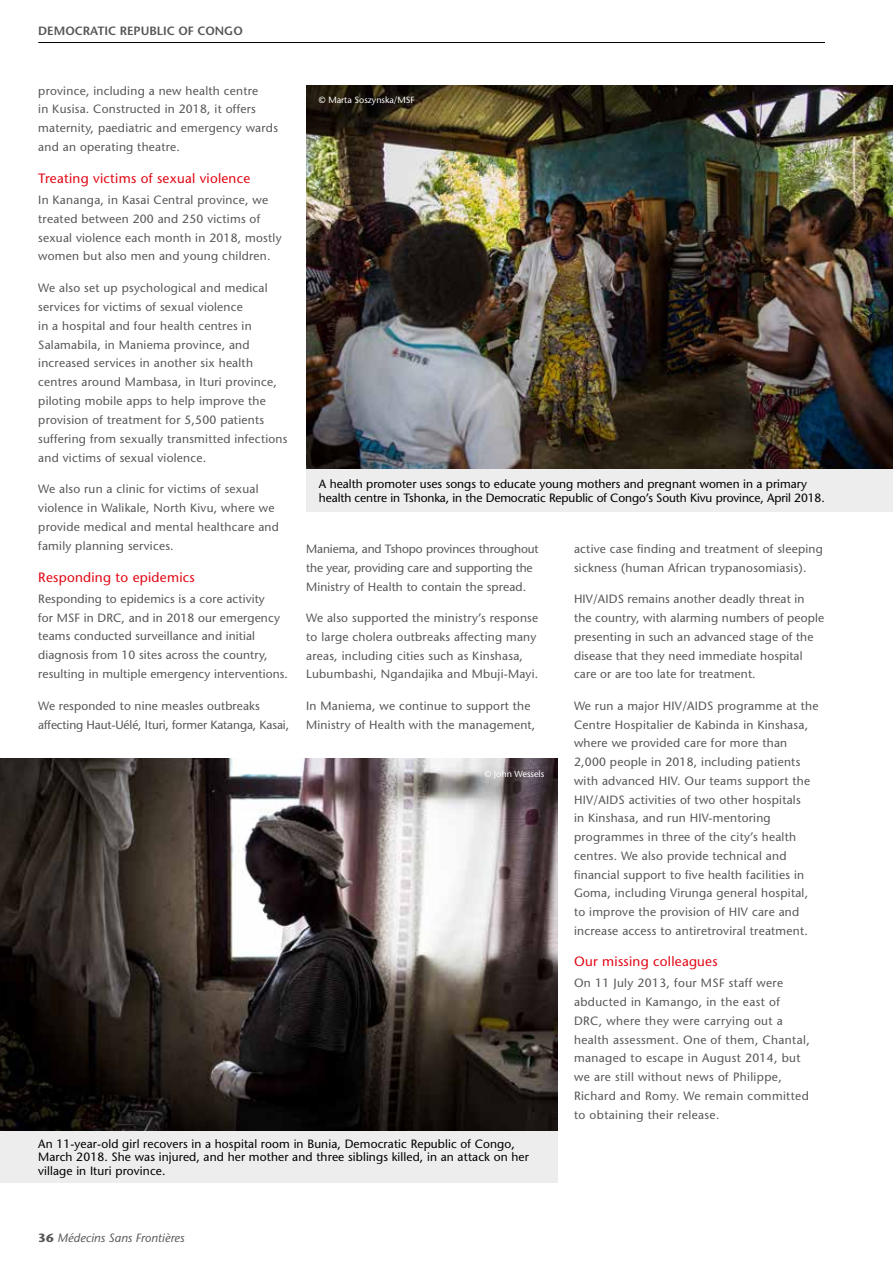
<style>
.page{position:relative;width:893px;height:1263px;background:#fff}
.page>*{position:absolute;margin:0;border:0;box-sizing:border-box;transform-origin:0 0}
.t1{font:13.5px "Stone Sans";letter-spacing:.02em;color:#e30613}
.t2{font:12px/18.8px "Stone Sans";letter-spacing:.02em;color:#575756}
.t3{font:12px/18.8px "Stone Sans";letter-spacing:-.01em;color:#575756}
.t4{font:12px/13.5px "Stone Sans";letter-spacing:.01em;color:#000}
.t5{font:12px/13.5px "Stone Sans";letter-spacing:-.01em;color:#000}
.t6{font:600 12px "Stone Sans";color:#575756}
.t7{font:italic 12px "Stone Sans";letter-spacing:.005em;color:#575756}
.t8{font:9px "Stone Sans";color:#fff}
.s1{font-weight:700;font-style:normal}
</style>
<div class="page">
<img style="left:306px;top:85px;width:587px;height:384px">
<div style="left:306px;top:469px;width:587px;height:43px;background:#ededed"></div>
<img style="left:0;top:758px;width:557px;height:373px">
<div style="left:0;top:1131px;width:557px;height:51px;background:#ededed"></div>
<hr style="left:38px;top:42px;width:787px;height:1px;background:#000">
<p class="t6" style="left:38px;top:23px;width:206px">DEMOCRATIC REPUBLIC OF CONGO</p>
<p class="t2" style="left:38px;top:81px;width:241px">province, including a new health centre<br>in Kusisa. Constructed in 2018, it offers maternity, paediatric and emergency wards and an operating theatre.</p>
<p class="t1" style="left:38px;top:170px;width:214px">Treating victims of sexual violence</p>
<p class="t2" style="left:38px;top:190px;width:245px">In Kananga, in Kasai Central province, we treated between 200 and 250 victims of sexual violence each month in 2018, mostly women but also men and young children.</p>
<p class="t2" style="left:38px;top:278px;width:251px">We also set up psychological and medical services for victims of sexual violence<br>in a hospital and four health centres in Salamabila, in Maniema province, and increased services in another six health centres around Mambasa, in Ituri province, piloting mobile apps to help improve the provision of treatment for 5,500 patients suffering from sexually transmitted infections and victims of sexual violence.</p>
<p class="t2" style="left:38px;top:480px;width:242px">We also run a clinic for victims of sexual violence in Walikale, North Kivu, where we provide medical and mental healthcare and family planning services.</p>
<p class="t1" style="left:38px;top:569px;width:158px">Responding to epidemics</p>
<p class="t2" style="left:38px;top:589px;width:251px">Responding to epidemics is a core activity<br>for MSF in DRC, and in 2018 our emergency teams conducted surveillance and initial diagnosis from 10 sites across the country, resulting in multiple emergency interventions.</p>
<p class="t3" style="left:38px;top:696px;width:252px">We responded to nine measles outbreaks affecting Haut-Uélé, Ituri, former Katanga, Kasai,</p>
<p class="t8" style="left:319px;top:94px;width:97px">© Marta Soszynska/MSF</p>
<p class="t5" style="left:319px;top:477px;width:507px">A health promoter uses songs to educate young mothers and pregnant women in a primary health centre in Tshonka, in the Democratic Republic of Congo’s South Kivu province, April 2018.</p>
<p class="t3" style="left:306px;top:539px;width:234px">Maniema, and Tshopo provinces throughout the year, providing care and supporting the<br>Ministry of Health to contain the spread.</p>
<p class="t2" style="left:306px;top:608px;width:234px">We also supported the ministry’s response to large cholera outbreaks affecting many areas, including cities such as Kinshasa, Lubumbashi, Ngandajika and Mbuji-Mayi.</p>
<p class="t2" style="left:306px;top:696px;width:231px">In Maniema, we continue to support the<br>Ministry of Health with the management,</p>
<p class="t8" style="left:484px;top:768px;width:61px">© John Wessels</p>
<p class="t2" style="left:574px;top:539px;width:250px">active case finding and treatment of sleeping sickness (human African trypanosomiasis).</p>
<p class="t2" style="left:574px;top:590px;width:252px">HIV/AIDS remains another deadly threat in the country, with alarming numbers of people presenting in such an advanced stage of the disease that they need immediate hospital care or are too late for treatment.</p>
<p class="t2" style="left:574px;top:696px;width:246px">We run a major HIV/AIDS programme at the Centre Hospitalier de Kabinda in Kinshasa, where we provided care for more than 2,000 people in 2018, including patients with advanced HIV. Our teams support the HIV/AIDS activities of two other hospitals<br>in Kinshasa, and run HIV-mentoring programmes in three of the city’s health centres. We also provide technical and financial support to five health facilities in Goma, including Virunga general hospital, to improve the provision of HIV care and increase access to antiretroviral treatment.</p>
<p class="t1" style="left:574px;top:953px;width:145px">Our missing colleagues</p>
<p class="t2" style="left:574px;top:974px;width:237px">On 11 July 2013, four MSF staff were abducted in Kamango, in the east of DRC, where they were carrying out a health assessment. One of them, Chantal, managed to escape in August 2014, but we are still without news of Philippe, Richard and Romy. We remain committed to obtaining their release.</p>
<p class="t4" style="left:38px;top:1137px;width:492px">An 11-year-old girl recovers in a hospital room in Bunia, Democratic Republic of Congo,<br>March 2018. She was injured, and her mother and three siblings killed, in an attack on her village in Ituri province.</p>
<p class="t7" style="left:38px;top:1230px;width:148px"><span class="s1">36</span> Médecins Sans Frontières</p>
</div>
